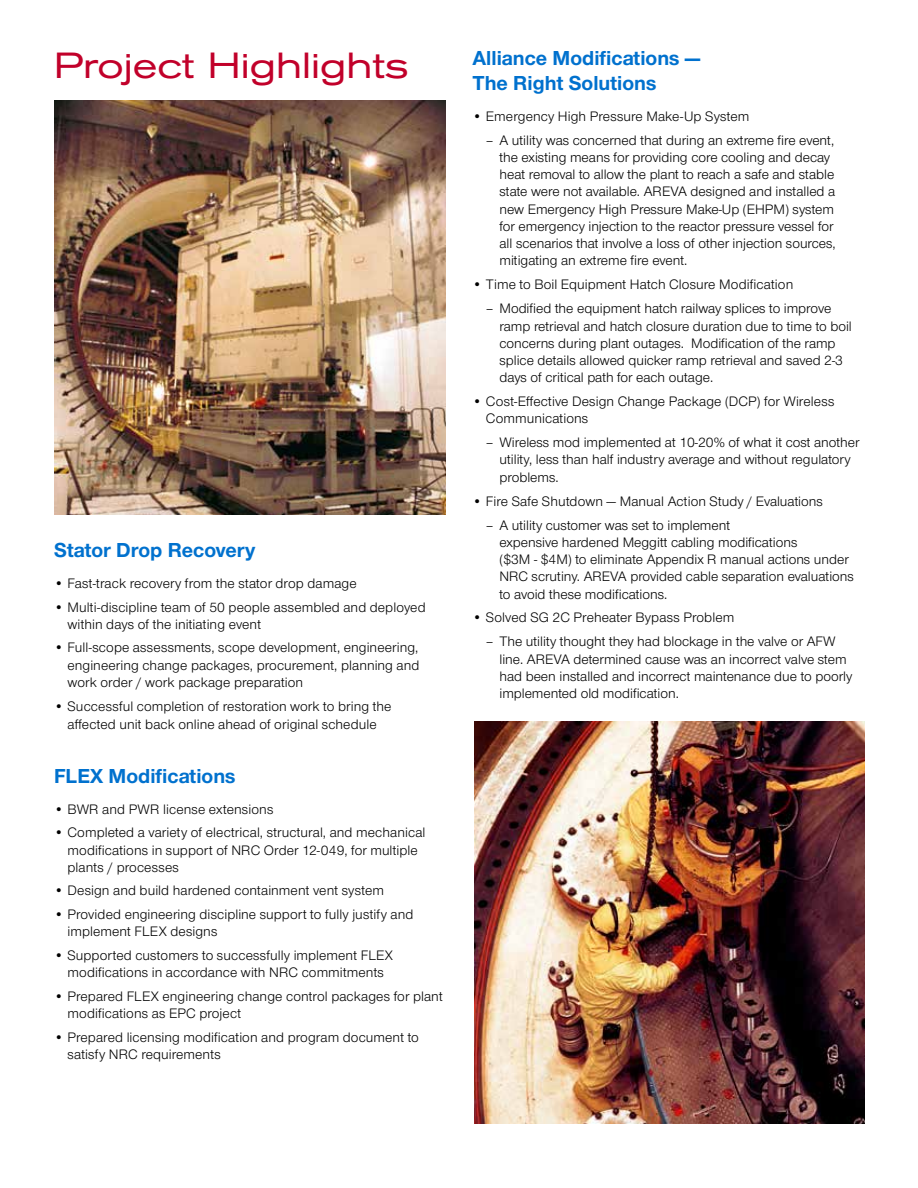
<style>
.page{position:relative;width:918px;height:1188px;background:#fff}
.page>*{position:absolute;margin:0;border:0;box-sizing:border-box;transform-origin:0 0}
.t1{font:expanded 36px "Akzidenz Grotesk BE";color:#c1002a}
.t2{font:700 21px/25.2px "Nimbus AREVA";color:#0071ce}
.t3{font:14.25px/17.2px "Nimbus AREVA";color:#000}
</style>
<div class="page">
<img style="left:54px;top:100px;width:392px;height:414px">
<img style="left:475px;top:721px;width:389px;height:402px">
<h1 class="t1" style="left:54px;top:44px;width:356px">Project Highlights</h1>
<h2 class="t2" style="left:54px;top:537px;width:203px">Stator Drop Recovery</h2>
<p class="t3" style="left:54px;top:574px;width:304px">• Fast-track recovery from the stator drop damage</p>
<p class="t3" style="left:67px;top:598px;width:360px;text-indent:-13px">• Multi-discipline team of 50 people assembled and deployed within days of the initiating event</p>
<p class="t3" style="left:67px;top:639px;width:354px;text-align:justify;text-indent:-13px">• Full-scope assessments, scope development, engineering, engineering change packages, procurement, planning and work order / work package preparation</p>
<p class="t3" style="left:54px;top:697px;width:339px;line-height:18px;text-align:center">• Successful completion of restoration work to bring the affected unit back online ahead of original schedule</p>
<h2 class="t2" style="left:54px;top:763px;width:183px">FLEX Modifications</h2>
<p class="t3" style="left:54px;top:800px;width:221px">• BWR and PWR license extensions</p>
<p class="t3" style="left:67px;top:824px;width:360px;text-indent:-13px">• Completed a variety of electrical, structural, and mechanical modifications in support of NRC Order 12-049, for multiple plants / processes</p>
<p class="t3" style="left:54px;top:882px;width:331px">• Design and build hardened containment vent system</p>
<p class="t3" style="left:67px;top:906px;width:348px;text-indent:-13px">• Provided engineering discipline support to fully justify and implement FLEX designs</p>
<p class="t3" style="left:54px;top:947px;width:341px;text-align:center">• Supported customers to successfully implement FLEX modifications in accordance with NRC commitments</p>
<p class="t3" style="left:67px;top:988px;width:377px;text-indent:-13px">• Prepared FLEX engineering change control packages for plant modifications as EPC project</p>
<p class="t3" style="left:67px;top:1029px;width:353px;text-indent:-13px">• Prepared licensing modification and program document to satisfy NRC requirements</p>
<h2 class="t2" style="left:472px;top:45px;width:229px">Alliance Modifications —<br>The Right Solutions</h2>
<p class="t3" style="left:472px;top:107px;width:278px">• Emergency High Pressure Make-Up System</p>
<p class="t3" style="left:499px;top:131px;width:338px;text-indent:-13px">– A utility was concerned that during an extreme fire event, the existing means for providing core cooling and decay heat removal to allow the plant to reach a safe and stable state were not available. AREVA designed and installed a new Emergency High Pressure Make-Up (EHPM) system for emergency injection to the reactor pressure vessel for all scenarios that involve a loss of other injection sources, mitigating an extreme fire event.</p>
<p class="t3" style="left:472px;top:276px;width:322px">• Time to Boil Equipment Hatch Closure Modification</p>
<p class="t3" style="left:499px;top:300px;width:354px;text-indent:-13px">– Modified the equipment hatch railway splices to improve ramp retrieval and hatch closure duration due to time to boil concerns during plant outages. Modification of the ramp splice details allowed quicker ramp retrieval and saved 2-3 days of critical path for each outage.</p>
<p class="t3" style="left:486px;top:393px;width:350px;text-indent:-13px">• Cost-Effective Design Change Package (DCP) for Wireless<br>Communications</p>
<p class="t3" style="left:499px;top:434px;width:362px;text-indent:-13px">– Wireless mod implemented at 10-20% of what it cost another utility, less than half industry average and without regulatory problems.</p>
<p class="t3" style="left:472px;top:492px;width:352px">• Fire Safe Shutdown — Manual Action Study / Evaluations</p>
<p class="t3" style="left:499px;top:516px;width:356px;text-indent:-13px">– A utility customer was set to implement<br>expensive hardened Meggitt cabling modifications<br>($3M - $4M) to eliminate Appendix R manual actions under NRC scrutiny. AREVA provided cable separation evaluations to avoid these modifications.</p>
<p class="t3" style="left:472px;top:609px;width:263px">• Solved SG 2C Preheater Bypass Problem</p>
<p class="t3" style="left:499px;top:633px;width:354px;text-indent:-13px">– The utility thought they had blockage in the valve or AFW line. AREVA determined cause was an incorrect valve stem had been installed and incorrect maintenance due to poorly implemented old modification.</p>
</div>
